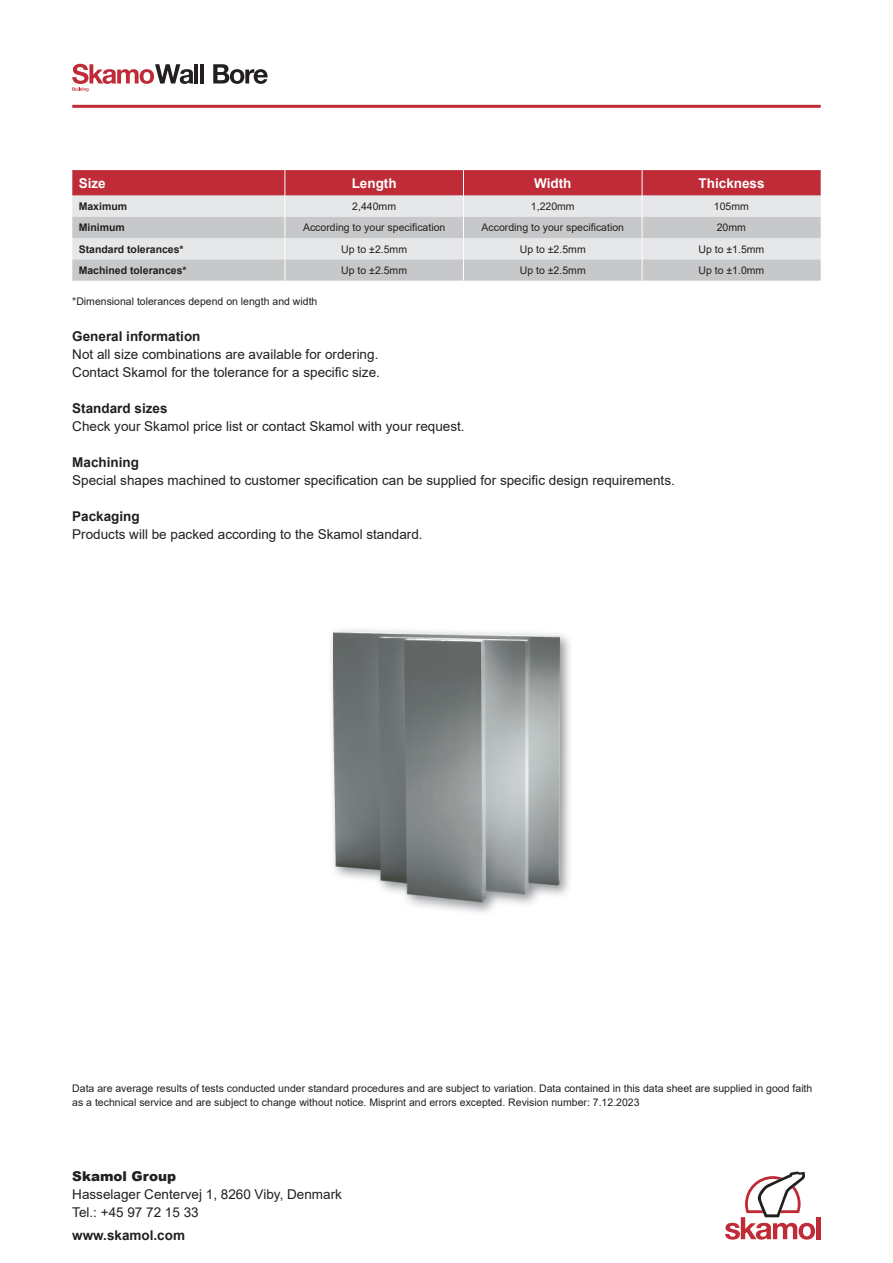
<style>
.page{position:relative;width:893px;height:1263px;background:#fff}
.page>*{position:absolute;margin:0;border:0;box-sizing:border-box;transform-origin:0 0}
.t1{font:13.5px/18px "Arial";color:#231f20}
.t2{font:700 13.5px "Arial";color:#231f20}
.t3{font:700 13.5px "Arial";color:#fff}
.t4{font:900 13.5px "Arial";color:#231f20}
.t5{font:10.5px/13.5px "Arial";color:#231f20}
.t6{font:700 10.5px/21.3px "Arial";color:#231f20}
</style>
<div class="page">
<hr style="left:194px;top:64px;width:4px;height:19px;background:#231f20">
<hr style="left:200px;top:64px;width:4px;height:19px;background:#231f20">
<svg style="left:213px;top:64px;width:55px;height:20px"></svg>
<svg style="left:72px;top:64px;width:121px;height:27px"></svg>
<hr style="left:72px;top:105px;width:749px;height:3px;background:#bf2b37">
<div style="left:816px;top:1217px;width:5px;height:22px;background:#bf2b37"></div>
<svg style="left:725px;top:1171px;width:90px;height:68px"></svg>
<svg style="left:72px;top:170px;width:749px;height:111px;background:#d1b0b5"></svg>
<img style="left:331px;top:630px;width:239px;height:283px">
<img style="left:333px;top:631px;width:227px;height:272px">
<p class="t3" style="left:79px;top:173px;width:29px">Size</p>
<p class="t3" style="left:352px;top:173px;width:46px">Length</p>
<p class="t3" style="left:534px;top:173px;width:39px">Width</p>
<p class="t3" style="left:699px;top:173px;width:68px">Thickness</p>
<p class="t6" style="left:79px;top:196px;width:50px">Maximum<br>Minimum</p>
<p class="t5" style="left:352px;top:200px;width:45px">2,440mm</p>
<p class="t5" style="left:531px;top:200px;width:45px">1,220mm</p>
<p class="t5" style="left:714px;top:196px;width:37px;line-height:21.3px">105mm<br>20mm</p>
<p class="t5" style="left:341px;top:242px;width:67px">Up to ±2.5mm</p>
<p class="t5" style="left:520px;top:242px;width:67px">Up to ±2.5mm</p>
<p class="t5" style="left:698px;top:242px;width:67px">Up to ±1.5mm</p>
<p class="t5" style="left:341px;top:263px;width:67px">Up to ±2.5mm</p>
<p class="t5" style="left:520px;top:263px;width:67px">Up to ±2.5mm</p>
<p class="t5" style="left:698px;top:263px;width:67px">Up to ±1.0mm</p>
<p class="t5" style="left:303px;top:221px;width:144px">According to your specification</p>
<p class="t5" style="left:482px;top:221px;width:144px">According to your specification</p>
<p class="t6" style="left:79px;top:238px;width:109px">Standard tolerances*<br>Machined tolerances*</p>
<p class="t5" style="left:72px;top:294px;width:247px">*Dimensional tolerances depend on length and width</p>
<p class="t2" style="left:72px;top:326px;width:130px">General information</p>
<p class="t1" style="left:72px;top:345px;width:309px">Not all size combinations are available for ordering.<br>Contact Skamol for the tolerance for a specific size.</p>
<p class="t2" style="left:72px;top:398px;width:97px">Standard sizes</p>
<p class="t1" style="left:72px;top:417px;width:394px">Check your Skamol price list or contact Skamol with your request.</p>
<p class="t2" style="left:72px;top:452px;width:68px">Machining</p>
<p class="t1" style="left:72px;top:471px;width:604px">Special shapes machined to customer specification can be supplied for specific design requirements.</p>
<p class="t2" style="left:72px;top:506px;width:69px">Packaging</p>
<p class="t1" style="left:72px;top:525px;width:352px">Products will be packed according to the Skamol standard.</p>
<p class="t5" style="left:72px;top:1081px;width:742px">Data are average results of tests conducted under standard procedures and are subject to variation. Data contained in this data sheet are supplied in good faith as a technical service and are subject to change without notice. Misprint and errors excepted. Revision number: 7.12.2023</p>
<p class="t4" style="left:72px;top:1166px;width:105px">Skamol Group</p>
<p class="t1" style="left:72px;top:1185px;width:271px">Hasselager Centervej 1, 8260 Viby, Denmark<br>Tel.: +45 97 72 15 33</p>
<p class="t2" style="left:72px;top:1225px;width:114px">www.skamol.com</p>
</div>
